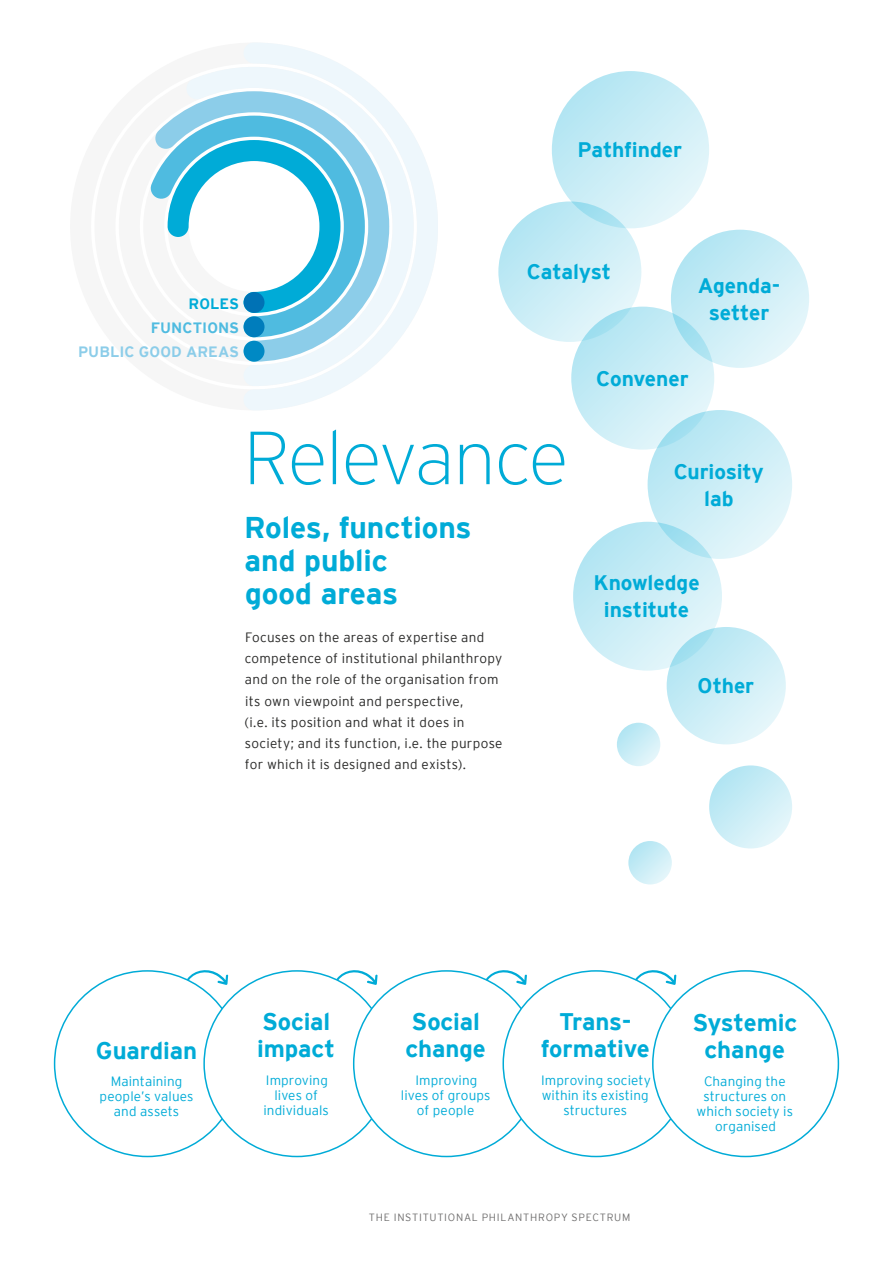
<style>
.page{position:relative;width:893px;height:1263px;background:#fff}
.page>*{position:absolute;margin:0;border:0;box-sizing:border-box;transform-origin:0 0}
.t1{font:200 75px "Interstate";letter-spacing:-.03em;color:#00abd7}
.t2{font:700 30px/33px "Interstate";letter-spacing:-.005em;color:#00abd7}
.t3{font:700 24px/27px "Interstate";letter-spacing:-.005em;color:#00abd7}
.t4{font:700 21px/27px "Interstate";letter-spacing:-.005em;color:#00abd7;text-align:center}
.t5{font:700 15px "Interstate";letter-spacing:.005em;color:#8ccde9}
.t6{font:700 15px "Interstate";letter-spacing:.005em;color:#4fbbe0}
.t7{font:700 15px "Interstate";letter-spacing:.005em;color:#00abd7}
.t8{font:300 13.5px/21px "Interstate";letter-spacing:.02em;color:#282827}
.t9{font:300 13.5px/15px "Interstate";letter-spacing:.005em;color:#00abd7;text-align:center}
.t10{font:300 10.5px "Interstate";letter-spacing:.07em;color:#706f6f}
</style>
<div class="page">
<svg style="left:154px;top:110px;width:31px;height:127px"></svg>
<svg style="left:185px;top:67px;width:59px;height:311px"></svg>
<svg style="left:244px;top:43px;width:194px;height:367px"></svg>
<div style="left:244px;top:316px;width:20px;height:21px;background:#007dbc;border-radius:50%"></div>
<div style="left:244px;top:341px;width:20px;height:21px;background:#0089c4;border-radius:50%"></div>
<div style="left:244px;top:292px;width:20px;height:21px;background:#0072b5;border-radius:50%"></div>
<svg style="left:552px;top:71px;width:157px;height:157px;background:#cbedf6"></svg>
<svg style="left:498px;top:201px;width:143px;height:141px;background:#c9ecf6"></svg>
<svg style="left:671px;top:230px;width:138px;height:138px;background:#cbedf6"></svg>
<svg style="left:648px;top:410px;width:144px;height:149px;background:#ccedf6"></svg>
<svg style="left:571px;top:307px;width:143px;height:143px;background:#c6ebf5"></svg>
<svg style="left:573px;top:522px;width:149px;height:149px;background:#c9ecf6"></svg>
<svg style="left:667px;top:627px;width:119px;height:117px;background:#caedf6"></svg>
<svg style="left:709px;top:765px;width:83px;height:83px;background:#cbedf6"></svg>
<svg style="left:628px;top:841px;width:44px;height:43px"></svg>
<svg style="left:617px;top:723px;width:43px;height:43px"></svg>
<svg style="left:187px;top:970px;width:41px;height:15px"></svg>
<svg style="left:486px;top:970px;width:41px;height:15px"></svg>
<svg style="left:336px;top:970px;width:42px;height:15px"></svg>
<svg style="left:635px;top:970px;width:41px;height:15px"></svg>
<p class="t7" style="left:189px;top:296px;width:52px">ROLES</p>
<p class="t6" style="left:151px;top:320px;width:90px">FUNCTIONS</p>
<p class="t5" style="left:78px;top:344px;width:163px">PUBLIC GOOD AREAS</p>
<h3 class="t4" style="left:578px;top:136px;width:106px">Pathfinder</h3>
<h3 class="t4" style="left:527px;top:258px;width:86px">Catalyst</h3>
<h3 class="t4" style="left:698px;top:272px;width:84px">Agenda&shy;setter</h3>
<h3 class="t4" style="left:596px;top:365px;width:94px">Convener</h3>
<h1 class="t1" style="left:243px;top:417px;width:327px">Relevance</h1>
<h2 class="t2" style="left:244px;top:511px;width:229px">Roles, functions and public<br>good areas</h2>
<p class="t8" style="left:244px;top:627px;width:260px">Focuses on the areas of expertise and competence of institutional philanthropy and on the role of the organisation from its own viewpoint and perspective,<br>(i.e. its position and what it does in society; and its function, i.e. the purpose for which it is designed and exists).</p>
<h3 class="t4" style="left:674px;top:458px;width:92px">Curiosity lab</h3>
<h3 class="t4" style="left:593px;top:569px;width:108px">Knowledge institute</h3>
<h3 class="t4" style="left:697px;top:672px;width:58px">Other</h3>
<h3 class="t3" style="left:96px;top:1036px;width:103px">Guardian</h3>
<p class="t9" style="left:100px;top:1074px;width:95px">Maintaining people’s values and assets</p>
<h3 class="t3" style="left:257px;top:1008px;width:80px">Social impact</h3>
<p class="t9" style="left:263px;top:1072px;width:67px">Improving lives of individuals</p>
<h3 class="t3" style="left:406px;top:1008px;width:82px">Social change</h3>
<p class="t9" style="left:401px;top:1072px;width:91px">Improving lives of groups of people</p>
<h3 class="t3" style="left:541px;top:1008px;width:111px;text-align:center">Trans&shy;formative</h3>
<p class="t9" style="left:541px;top:1072px;width:111px">Improving society within its existing structures</p>
<p class="t10" style="left:369px;top:1211px;width:263px">THE INSTITUTIONAL PHILANTHROPY SPECTRUM</p>
<h3 class="t3" style="left:692px;top:1009px;width:106px;text-align:center">Systemic change</h3>
<p class="t9" style="left:697px;top:1074px;width:98px">Changing the structures on which society is organised</p>
</div>
